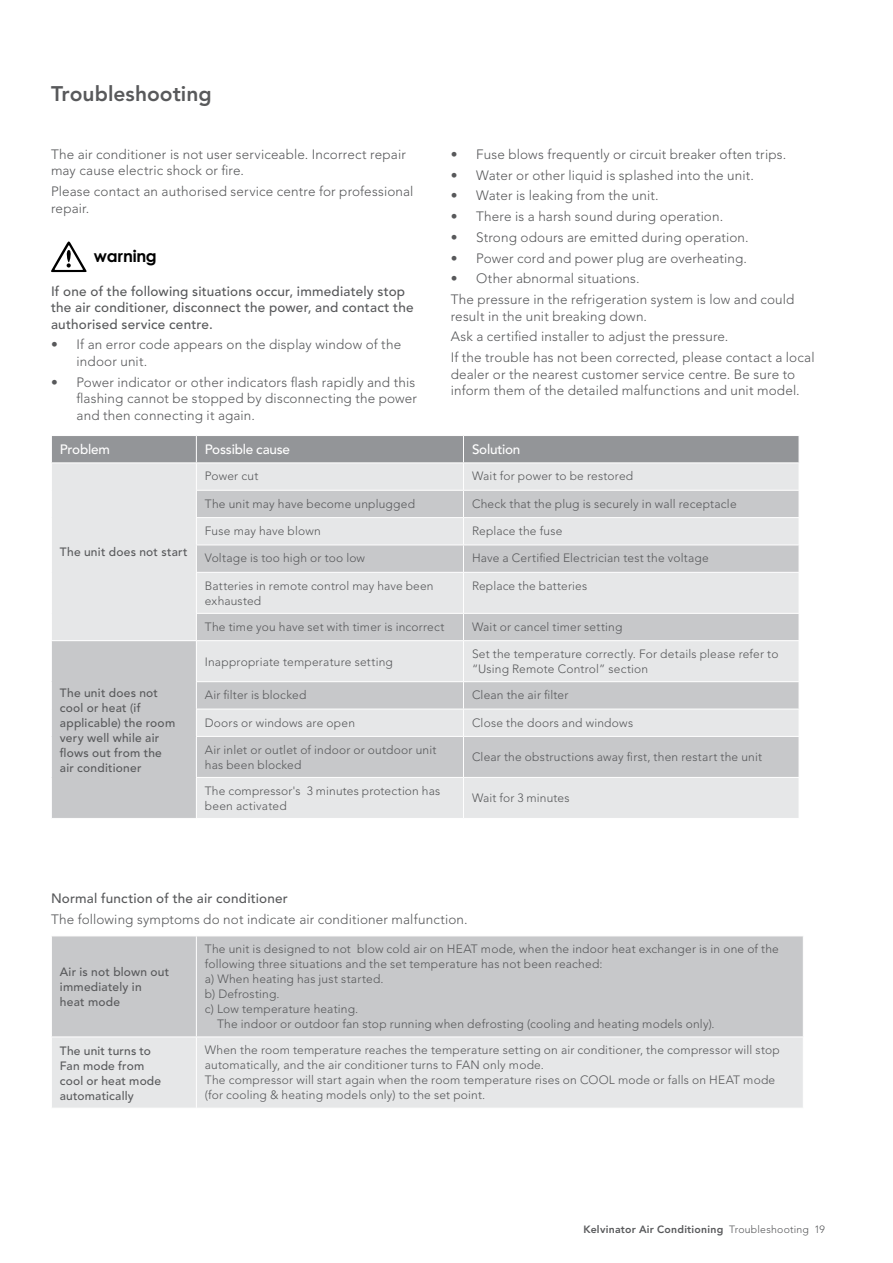
<style>
.page{position:relative;width:893px;height:1263px;background:#fff}
.page>*{position:absolute;margin:0;border:0;box-sizing:border-box;transform-origin:0 0}
.t1{font:800 21px "Avenir LT";color:#58595b}
.t2{font:700 16.5px "Century Gothic";letter-spacing:-.015em;color:#000}
.t3{font:300 13.5px/16.5px "Avenir LT";letter-spacing:.01em;color:#58595b}
.t4{font:500 13.5px/16.5px "Avenir LT";letter-spacing:.015em;color:#58595b}
.t5{font:500 13.5px "Avenir LT";letter-spacing:-.015em;color:#fff}
.t6{font:300 12px/15px "Avenir LT";letter-spacing:.015em;color:#58595b}
.t7{font:500 12px/15px "Avenir LT";letter-spacing:.02em;color:#58595b}
.t8{font:800 10.5px "Avenir LT";letter-spacing:.025em;color:#58595b}
.s1{font-weight:300}
</style>
<div class="page">
<svg style="left:51px;top:241px;width:36px;height:31px"></svg>
<div style="left:52px;top:572px;width:747px;height:246px;background:#e6e7e8"></div>
<svg style="left:197px;top:573px;width:602px;height:204px;background:#d7d8da"></svg>
<div style="left:51px;top:641px;width:145px;height:177px;background:#c7c8ca"></div>
<hr style="left:196px;top:573px;width:1px;height:40px;background:#fff">
<hr style="left:463px;top:573px;width:1px;height:40px;background:#fff">
<svg style="left:196px;top:614px;width:1px;height:26px"></svg>
<svg style="left:463px;top:614px;width:1px;height:26px"></svg>
<hr style="left:196px;top:641px;width:1px;height:40px;background:#fff">
<hr style="left:463px;top:641px;width:1px;height:40px;background:#fff">
<svg style="left:196px;top:682px;width:1px;height:54px"></svg>
<svg style="left:463px;top:682px;width:1px;height:54px"></svg>
<hr style="left:196px;top:737px;width:1px;height:40px;background:#fff">
<hr style="left:463px;top:737px;width:1px;height:40px;background:#fff">
<hr style="left:196px;top:778px;width:1px;height:40px;background:#fff">
<hr style="left:463px;top:778px;width:1px;height:40px;background:#fff">
<svg style="left:52px;top:436px;width:747px;height:136px;background:#cccdcf"></svg>
<hr style="left:51px;top:641px;width:1px;height:41px;background:#fff">
<svg style="left:51px;top:682px;width:1px;height:54px"></svg>
<hr style="left:51px;top:736px;width:1px;height:41px;background:#fff">
<hr style="left:51px;top:777px;width:1px;height:41px;background:#fff">
<hr style="left:51px;top:462px;width:145px;height:1px;background:#fff">
<hr style="left:196px;top:462px;width:267px;height:1px;background:#fff">
<hr style="left:463px;top:462px;width:336px;height:1px;background:#fff">
<hr style="left:196px;top:490px;width:267px;height:1px;background:#fff">
<hr style="left:463px;top:490px;width:336px;height:1px;background:#fff">
<hr style="left:196px;top:517px;width:267px;height:1px;background:#fff">
<hr style="left:463px;top:517px;width:336px;height:1px;background:#fff">
<hr style="left:196px;top:545px;width:267px;height:1px;background:#fff">
<hr style="left:463px;top:545px;width:336px;height:1px;background:#fff">
<hr style="left:196px;top:572px;width:267px;height:1px;background:#fff">
<hr style="left:463px;top:572px;width:336px;height:1px;background:#fff">
<hr style="left:196px;top:613px;width:267px;height:1px;background:#fff">
<hr style="left:463px;top:613px;width:336px;height:1px;background:#fff">
<hr style="left:51px;top:640px;width:145px;height:1px;background:#fff">
<hr style="left:196px;top:640px;width:267px;height:1px;background:#fff">
<hr style="left:463px;top:640px;width:336px;height:1px;background:#fff">
<hr style="left:196px;top:681px;width:267px;height:1px;background:#fff">
<hr style="left:463px;top:681px;width:336px;height:1px;background:#fff">
<hr style="left:196px;top:709px;width:267px;height:1px;background:#fff">
<hr style="left:463px;top:709px;width:336px;height:1px;background:#fff">
<hr style="left:196px;top:736px;width:267px;height:1px;background:#fff">
<hr style="left:463px;top:736px;width:336px;height:1px;background:#fff">
<hr style="left:196px;top:777px;width:267px;height:1px;background:#fff">
<hr style="left:463px;top:777px;width:336px;height:1px;background:#fff">
<div style="left:52px;top:936px;width:751px;height:100px;background:#c7c8ca"></div>
<div style="left:52px;top:1037px;width:751px;height:71px;background:#e6e7e8"></div>
<hr style="left:196px;top:936px;width:1px;height:100px;background:#fff">
<hr style="left:196px;top:1037px;width:1px;height:71px;background:#fff">
<h1 class="t1" style="left:51px;top:81px;width:162px">Troubleshooting</h1>
<p class="t3" style="left:51px;top:146px;width:356px">The air conditioner is not user serviceable. Incorrect repair may cause electric shock or fire.</p>
<p class="t3" style="left:51px;top:183px;width:364px">Please contact an authorised service centre for professional repair.</p>
<h2 class="t2" style="left:94px;top:246px;width:64px">warning</h2>
<p class="t4" style="left:51px;top:283px;width:364px">If one of the following situations occur, immediately stop the air conditioner, disconnect the power, and contact the authorised service centre.</p>
<p class="t3" style="left:77px;top:337px;width:326px;text-indent:-26px">• If an error code appears on the display window of the indoor unit.</p>
<p class="t3" style="left:77px;top:374px;width:342px;text-indent:-26px">• Power indicator or other indicators flash rapidly and this flashing cannot be stopped by disconnecting the power and then connecting it again.</p>
<p class="t3" style="left:451px;top:146px;width:337px">• Fuse blows frequently or circuit breaker often trips.</p>
<p class="t3" style="left:451px;top:167px;width:305px">• Water or other liquid is splashed into the unit.</p>
<p class="t3" style="left:451px;top:188px;width:209px">• Water is leaking from the unit.</p>
<p class="t3" style="left:451px;top:208px;width:274px">• There is a harsh sound during operation.</p>
<p class="t3" style="left:451px;top:229px;width:299px">• Strong odours are emitted during operation.</p>
<p class="t3" style="left:451px;top:250px;width:298px">• Power cord and power plug are overheating.</p>
<p class="t3" style="left:451px;top:268px;width:345px;line-height:20.7px">• Other abnormal situations.<br>The pressure in the refrigeration system is low and could</p>
<p class="t3" style="left:451px;top:306px;width:365px;line-height:20.7px">result in the unit breaking down.<br>Ask a certified installer to adjust the pressure.<br>If the trouble has not been corrected, please contact a local</p>
<p class="t3" style="left:451px;top:366px;width:351px">dealer or the nearest customer service centre. Be sure to inform them of the detailed malfunctions and unit model.</p>
<p class="t5" style="left:60px;top:442px;width:52px">Problem</p>
<p class="t5" style="left:205px;top:442px;width:87px">Possible cause</p>
<p class="t5" style="left:472px;top:442px;width:50px">Solution</p>
<p class="t7" style="left:60px;top:545px;width:129px">The unit does not start</p>
<p class="t7" style="left:60px;top:685px;width:117px">The unit does not cool or heat (if applicable) the room very well while air flows out from the air conditioner</p>
<p class="t6" style="left:205px;top:469px;width:55px">Power cut</p>
<p class="t6" style="left:472px;top:469px;width:163px">Wait for power to be restored</p>
<p class="t6" style="left:205px;top:496px;width:212px">The unit may have become unplugged</p>
<p class="t6" style="left:472px;top:496px;width:266px">Check that the plug is securely in wall receptacle</p>
<p class="t6" style="left:205px;top:523px;width:117px">Fuse may have blown</p>
<p class="t6" style="left:472px;top:523px;width:92px">Replace the fuse</p>
<p class="t6" style="left:205px;top:551px;width:162px">Voltage is too high or too low</p>
<p class="t6" style="left:472px;top:551px;width:238px">Have a Certified Electrician test the voltage</p>
<p class="t6" style="left:205px;top:578px;width:230px">Batteries in remote control may have been exhausted</p>
<p class="t6" style="left:472px;top:578px;width:117px">Replace the batteries</p>
<p class="t6" style="left:205px;top:619px;width:241px">The time you have set with timer is incorrect</p>
<p class="t6" style="left:472px;top:619px;width:152px">Wait or cancel timer setting</p>
<p class="t6" style="left:205px;top:654px;width:189px">Inappropriate temperature setting</p>
<p class="t6" style="left:472px;top:647px;width:308px">Set the temperature correctly. For details please refer to “Using Remote Control” section</p>
<p class="t6" style="left:205px;top:688px;width:103px">Air filter is blocked</p>
<p class="t6" style="left:472px;top:688px;width:98px">Clean the air filter</p>
<p class="t6" style="left:205px;top:715px;width:152px">Doors or windows are open</p>
<p class="t6" style="left:472px;top:715px;width:163px">Close the doors and windows</p>
<p class="t6" style="left:205px;top:742px;width:233px">Air inlet or outlet of indoor or outdoor unit has been blocked</p>
<p class="t6" style="left:472px;top:750px;width:292px">Clear the obstructions away first, then restart the unit</p>
<p class="t6" style="left:205px;top:783px;width:237px">The compressor's 3 minutes protection has been activated</p>
<p class="t6" style="left:472px;top:791px;width:99px">Wait for 3 minutes</p>
<p class="t4" style="left:51px;top:891px;width:238px">Normal function of the air conditioner</p>
<p class="t3" style="left:51px;top:911px;width:418px">The following symptoms do not indicate air conditioner malfunction.</p>
<p class="t7" style="left:60px;top:965px;width:111px">Air is not blown out immediately in heat mode</p>
<p class="t6" style="left:205px;top:942px;width:576px">The unit is designed to not blow cold air on HEAT mode, when the indoor heat exchanger is in one of the</p>
<p class="t6" style="left:205px;top:957px;width:399px">following three situations and the set temperature has not been reached:</p>
<p class="t6" style="left:205px;top:972px;width:180px">a) When heating has just started.</p>
<p class="t6" style="left:205px;top:987px;width:76px">b) Defrosting.</p>
<p class="t6" style="left:205px;top:1002px;width:155px">c) Low temperature heating.</p>
<p class="t6" style="left:217px;top:1017px;width:499px">The indoor or outdoor fan stop running when defrosting (cooling and heating models only).</p>
<p class="t7" style="left:60px;top:1043px;width:103px">The unit turns to<br>Fan mode from cool or heat mode automatically</p>
<p class="t6" style="left:205px;top:1043px;width:576px">When the room temperature reaches the temperature setting on air conditioner, the compressor will stop automatically, and the air conditioner turns to FAN only mode.<br>The compressor will start again when the room temperature rises on COOL mode or falls on HEAT mode (for cooling &amp; heating models only) to the set point.</p>
<p class="t8" style="left:584px;top:1223px;width:243px">Kelvinator Air Conditioning <span class="s1">Troubleshooting 19</span></p>
</div>
